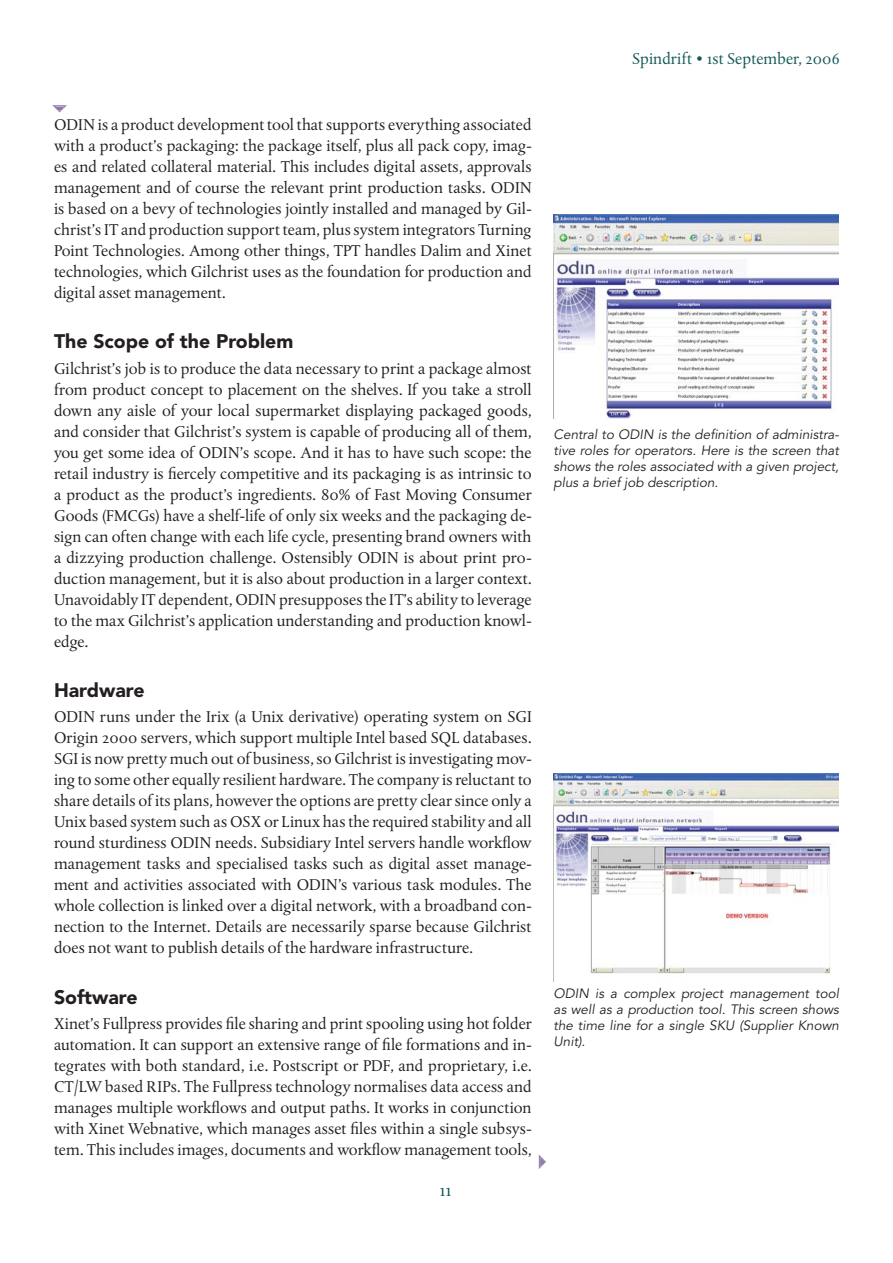
<style>
.page{position:relative;width:893px;height:1263px;background:#fff}
.page>*{position:absolute;margin:0;border:0;box-sizing:border-box;transform-origin:0 0}
.t1{font:900 19.5px "Avenir";color:#231f20}
.t2{font:18px "Albertina MT Regular Os F";color:#145857}
.t3{font:16.5px/21px "Albertina MT Regular Os F";color:#231f20;text-align:justify}
.t4{font:16.5px "Albertina MT Regular Os F";color:#145857}
.t5{font:italic 13.5px/16.2px "Avenir";color:#231f20;text-align:justify}
</style>
<div class="page">
<img style="left:554px;top:774px;width:285px;height:200px">
<img style="left:554px;top:215px;width:285px;height:204px">
<svg style="left:52px;top:105px;width:15px;height:7px"></svg>
<svg style="left:539px;top:1155px;width:7px;height:14px"></svg>
<p class="t3" style="left:54px;top:115px;width:479px">ODIN is a product development tool that supports everything associated with a product’s packaging: the package itself, plus all pack copy, imag&shy;es and related collateral material. This includes digital assets, approvals management and of course the relevant print production tasks. ODIN is based on a bevy of technologies jointly installed and managed by Gil&shy;christ’s IT and production support team, plus system integrators Turning Point Technologies. Among other things, TPT handles Dalim and Xinet technologies, which Gilchrist uses as the foundation for production and digital asset management.</p>
<p class="t1" style="left:54px;top:334px;width:241px">The Scope of the Problem</p>
<p class="t3" style="left:54px;top:359px;width:479px">Gilchrist’s job is to produce the data necessary to print a package almost from product concept to placement on the shelves. If you take a stroll down any aisle of your local supermarket displaying packaged goods, and consider that Gilchrist’s system is capable of producing all of them, you get some idea of ODIN’s scope. And it has to have such scope: the retail industry is fiercely competitive and its packaging is as intrinsic to a product as the product’s ingredients. 80% of Fast Moving Consumer Goods (FMCGs) have a shelf-life of only six weeks and the packaging de&shy;sign can often change with each life cycle, presenting brand owners with a dizzying production challenge. Ostensibly ODIN is about print pro&shy;duction management, but it is also about production in a larger context.<br>Unavoidably IT dependent, ODIN presupposes the IT’s ability to leverage to the max Gilchrist’s application understanding and production knowl&shy;edge.</p>
<p class="t1" style="left:54px;top:682px;width:92px">Hardware</p>
<p class="t3" style="left:54px;top:707px;width:479px">ODIN runs under the Irix (a Unix derivative) operating system on SGI Origin 2000 servers, which support multiple Intel based SQL databases.<br>SGI is now pretty much out of business, so Gilchrist is investigating mov&shy;ing to some other equally resilient hardware. The company is reluctant to share details of its plans, however the options are pretty clear since only a Unix based system such as OSX or Linux has the required stability and all round sturdiness ODIN needs. Subsidiary Intel servers handle workflow management tasks and specialised tasks such as digital asset manage&shy;ment and activities associated with ODIN’s various task modules. The whole collection is linked over a digital network, with a broadband con&shy;nection to the Internet. Details are necessarily sparse because Gilchrist does not want to publish details of the hardware infrastructure.</p>
<p class="t1" style="left:54px;top:989px;width:85px">Software</p>
<p class="t3" style="left:54px;top:1014px;width:479px">Xinet’s Fullpress provides file sharing and print spooling using hot folder automation. It can support an extensive range of file formations and in&shy;tegrates with both standard, i.e. Postscript or PDF, and proprietary, i.e.<br>CT/LW based RIPs. The Fullpress technology normalises data access and manages multiple workflows and output paths. It works in conjunction with Xinet Webnative, which manages asset files within a single subsys&shy;tem. This includes images, documents and workflow management tools,</p>
<p class="t2" style="left:440px;top:1182px;width:13px">11</p>
<p class="t4" style="left:632px;top:51px;width:209px">Spindrift • 1st September, 2006</p>
<p class="t5" style="left:554px;top:427px;width:287px">Central to ODIN is the definition of administra&shy;tive roles for operators. Here is the screen that shows the roles associated with a given project, plus a brief job description.</p>
<p class="t5" style="left:554px;top:986px;width:287px">ODIN is a complex project management tool as well as a production tool. This screen shows the time line for a single SKU (Supplier Known Unit).</p>
</div>
